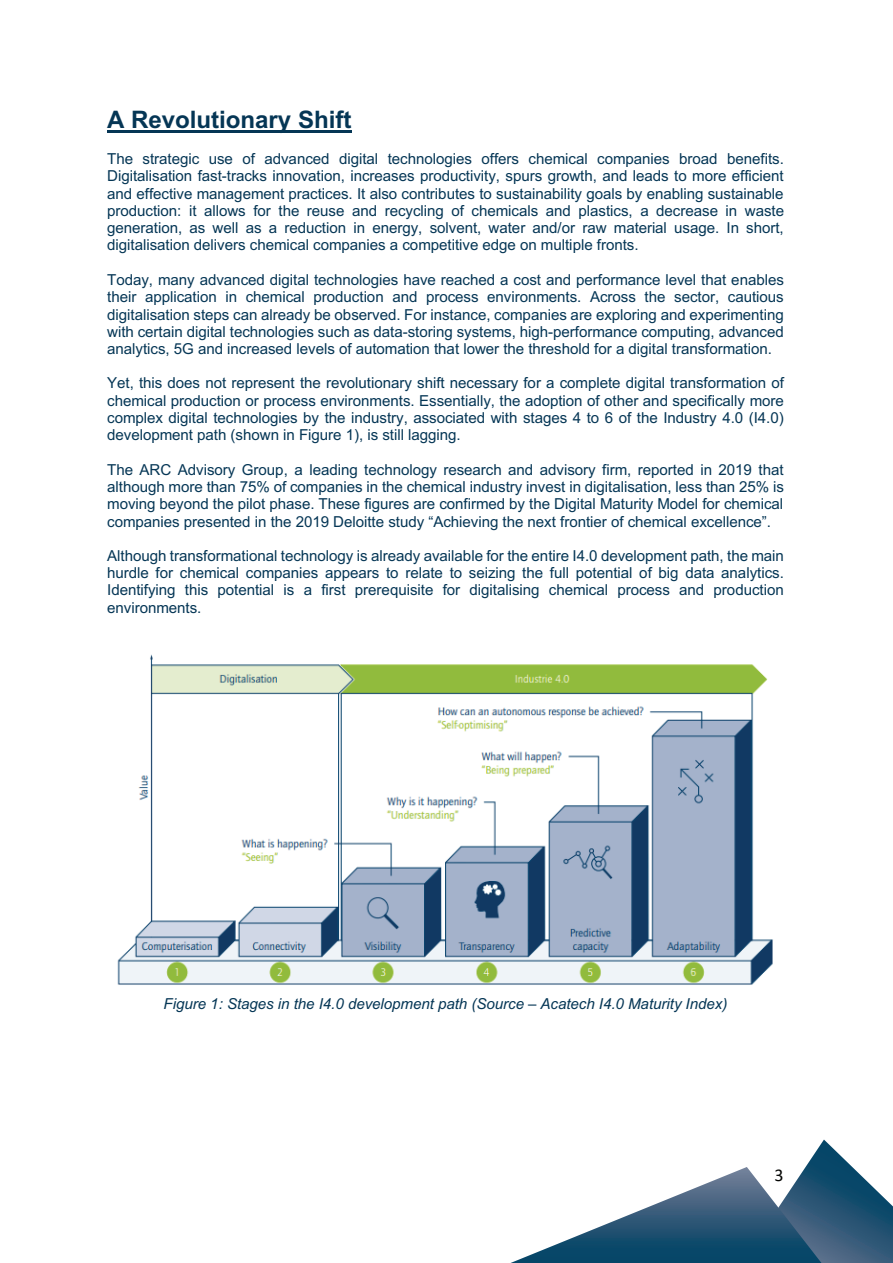
<style>
.page{position:relative;width:893px;height:1263px;background:#fff}
.page>*{position:absolute;margin:0;border:0;box-sizing:border-box;transform-origin:0 0}
.t1{font:700 24.15px "Arial";color:#053655}
.t2{font:18px "Calibri";color:#040503}
.t3{font:15.15px/17.2px "Arial";letter-spacing:-.005em;color:#053655;text-align:justify}
.t4{font:italic 15.15px "Arial";letter-spacing:-.005em;color:#053655}
</style>
<div class="page">
<svg style="left:511px;top:1139px;width:382px;height:124px"></svg>
<hr style="left:107px;top:130px;width:244px;height:3px;background:#053655">
<img style="left:117px;top:654px;width:656px;height:331px">
<h1 class="t1" style="left:107px;top:102px;width:246px">A Revolutionary Shift</h1>
<p class="t3" style="left:107px;top:150px;width:678px">The strategic use of advanced digital technologies offers chemical companies broad benefits.<br>Digitalisation fast-tracks innovation, increases productivity, spurs growth, and leads to more efficient and effective management practices. It also contributes to sustainability goals by enabling sustainable production: it allows for the reuse and recycling of chemicals and plastics, a decrease in waste generation, as well as a reduction in energy, solvent, water and/or raw material usage. In short, digitalisation delivers chemical companies a competitive edge on multiple fronts.</p>
<p class="t3" style="left:107px;top:271px;width:678px">Today, many advanced digital technologies have reached a cost and performance level that enables their application in chemical production and process environments. Across the sector, cautious digitalisation steps can already be observed. For instance, companies are exploring and experimenting with certain digital technologies such as data-storing systems, high-performance computing, advanced analytics, 5G and increased levels of automation that lower the threshold for a digital transformation.</p>
<p class="t3" style="left:107px;top:374px;width:678px">Yet, this does not represent the revolutionary shift necessary for a complete digital transformation of chemical production or process environments. Essentially, the adoption of other and specifically more complex digital technologies by the industry, associated with stages 4 to 6 of the Industry 4.0 (I4.0) development path (shown in Figure 1), is still lagging.</p>
<p class="t3" style="left:107px;top:461px;width:678px">The ARC Advisory Group, a leading technology research and advisory firm, reported in 2019 that although more than 75% of companies in the chemical industry invest in digitalisation, less than 25% is moving beyond the pilot phase. These figures are confirmed by the Digital Maturity Model for chemical companies presented in the 2019 Deloitte study “Achieving the next frontier of chemical excellence”.</p>
<p class="t3" style="left:107px;top:547px;width:678px">Although transformational technology is already available for the entire I4.0 development path, the main hurdle for chemical companies appears to relate to seizing the full potential of big data analytics.<br>Identifying this potential is a first prerequisite for digitalising chemical process and production environments.</p>
<p class="t4" style="left:164px;top:994px;width:565px">Figure 1: Stages in the I4.0 development path (Source – Acatech I4.0 Maturity Index)</p>
<p class="t2" style="left:775px;top:1162px;width:11px">3</p>
</div>
